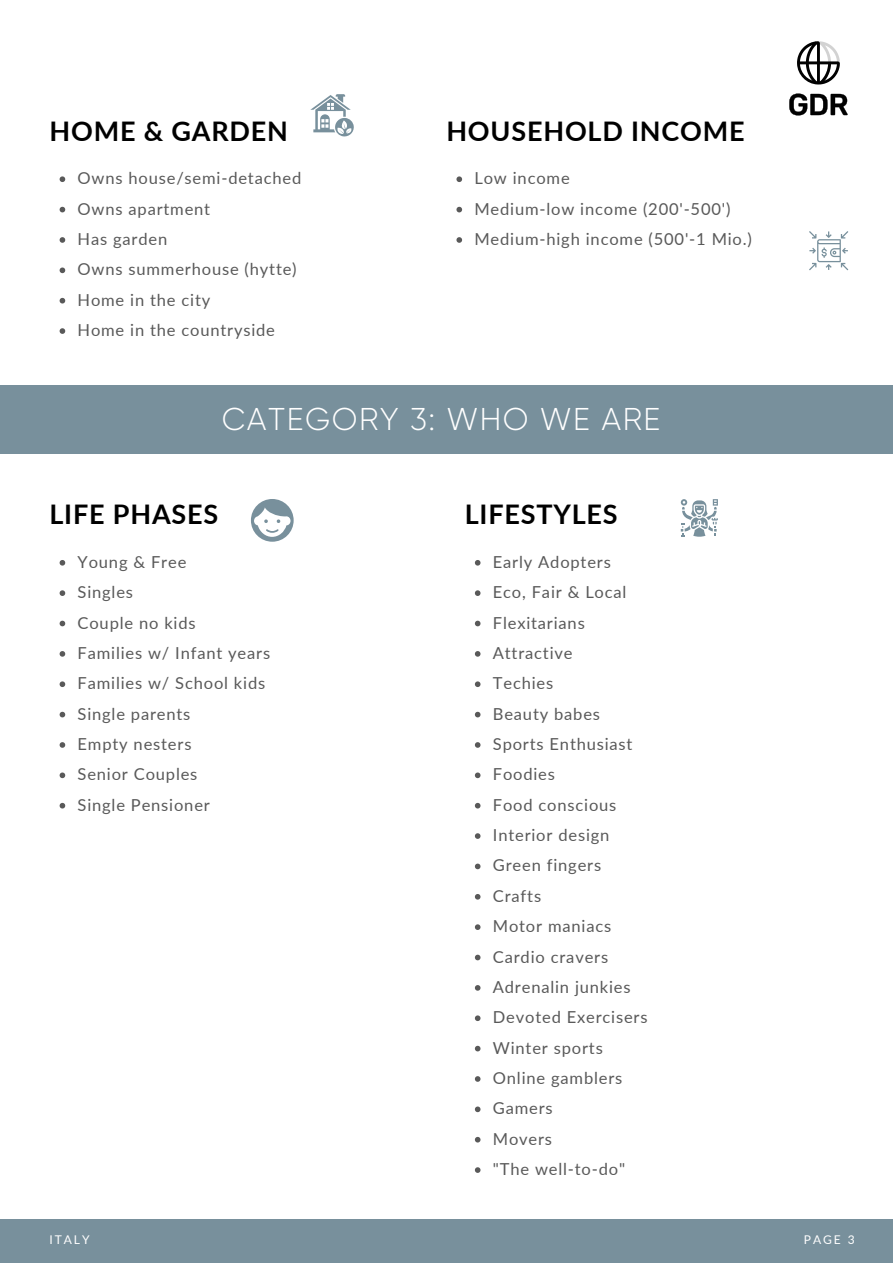
<style>
.page{position:relative;width:893px;height:1264px;background:#fff}
.page>*{position:absolute;margin:0;border:0;box-sizing:border-box;transform-origin:0 0}
.t1{font:300 31.5px "Gilroy";letter-spacing:.05em;color:#fff}
.t2{font:700 27px "Lato";letter-spacing:.03em;color:#000}
.t3{font:16.5px/30.3px "Lato";letter-spacing:.05em;color:#595959}
.t4{font:12px "Lato";letter-spacing:.16em;color:#fff}
</style>
<div class="page">
<svg style="left:60px;top:560px;width:5px;height:5px"></svg>
<svg style="left:60px;top:590px;width:5px;height:6px"></svg>
<svg style="left:60px;top:620px;width:5px;height:6px"></svg>
<svg style="left:60px;top:651px;width:5px;height:5px"></svg>
<svg style="left:60px;top:681px;width:5px;height:6px"></svg>
<svg style="left:60px;top:711px;width:5px;height:6px"></svg>
<svg style="left:60px;top:742px;width:5px;height:5px"></svg>
<svg style="left:60px;top:772px;width:5px;height:6px"></svg>
<svg style="left:60px;top:802px;width:5px;height:6px"></svg>
<svg style="left:475px;top:560px;width:5px;height:5px"></svg>
<svg style="left:475px;top:590px;width:5px;height:6px"></svg>
<svg style="left:475px;top:620px;width:5px;height:6px"></svg>
<svg style="left:475px;top:651px;width:5px;height:5px"></svg>
<svg style="left:475px;top:681px;width:5px;height:6px"></svg>
<svg style="left:475px;top:711px;width:5px;height:6px"></svg>
<svg style="left:475px;top:742px;width:5px;height:5px"></svg>
<svg style="left:475px;top:772px;width:5px;height:6px"></svg>
<svg style="left:475px;top:802px;width:5px;height:6px"></svg>
<svg style="left:475px;top:833px;width:5px;height:5px"></svg>
<svg style="left:475px;top:863px;width:5px;height:6px"></svg>
<svg style="left:475px;top:894px;width:5px;height:5px"></svg>
<svg style="left:475px;top:924px;width:5px;height:6px"></svg>
<svg style="left:475px;top:954px;width:5px;height:6px"></svg>
<svg style="left:475px;top:985px;width:5px;height:5px"></svg>
<svg style="left:475px;top:1015px;width:5px;height:6px"></svg>
<svg style="left:475px;top:1045px;width:5px;height:6px"></svg>
<svg style="left:475px;top:1076px;width:5px;height:5px"></svg>
<svg style="left:475px;top:1106px;width:5px;height:6px"></svg>
<svg style="left:475px;top:1136px;width:5px;height:6px"></svg>
<svg style="left:475px;top:1167px;width:5px;height:5px"></svg>
<div style="left:0;top:1219px;width:892px;height:43px;background:#78909c"></div>
<svg style="left:60px;top:176px;width:5px;height:6px"></svg>
<svg style="left:60px;top:207px;width:5px;height:5px"></svg>
<svg style="left:60px;top:237px;width:5px;height:6px"></svg>
<svg style="left:60px;top:267px;width:5px;height:6px"></svg>
<svg style="left:60px;top:298px;width:5px;height:5px"></svg>
<svg style="left:60px;top:328px;width:5px;height:6px"></svg>
<svg style="left:456px;top:176px;width:6px;height:6px"></svg>
<svg style="left:456px;top:207px;width:6px;height:5px"></svg>
<svg style="left:456px;top:237px;width:6px;height:6px"></svg>
<svg style="left:251px;top:499px;width:42px;height:42px"></svg>
<svg style="left:680px;top:499px;width:37px;height:38px"></svg>
<svg style="left:310px;top:94px;width:44px;height:43px"></svg>
<svg style="left:809px;top:231px;width:39px;height:39px"></svg>
<svg style="left:789px;top:93px;width:58px;height:22px"></svg>
<svg style="left:797px;top:41px;width:42px;height:43px"></svg>
<div style="left:0;top:386px;width:892px;height:67px;background:#78909c"></div>
<h2 class="t2" style="left:49px;top:114px;width:240px">HOME &amp; GARDEN</h2>
<p class="t3" style="left:78px;top:163px;width:225px">Owns house/semi-detached<br>Owns apartment<br>Has garden<br>Owns summerhouse (hytte)<br>Home in the city<br>Home in the countryside</p>
<h2 class="t2" style="left:446px;top:114px;width:300px">HOUSEHOLD INCOME</h2>
<p class="t3" style="left:474px;top:163px;width:279px">Low income<br>Medium-low income (200'-500')<br>Medium-high income (500'-1 Mio.)</p>
<h1 class="t1" style="left:222px;top:401px;width:440px">CATEGORY 3: WHO WE ARE</h1>
<h2 class="t2" style="left:49px;top:497px;width:170px">LIFE PHASES</h2>
<p class="t3" style="left:78px;top:546px;width:194px">Young &amp; Free<br>Singles<br>Couple no kids<br>Families w/ Infant years<br>Families w/ School kids<br>Single parents<br>Empty nesters<br>Senior Couples<br>Single Pensioner</p>
<h2 class="t2" style="left:464px;top:497px;width:154px">LIFESTYLES</h2>
<p class="t3" style="left:493px;top:546px;width:156px">Early Adopters<br>Eco, Fair &amp; Local<br>Flexitarians<br>Attractive<br>Techies<br>Beauty babes<br>Sports Enthusiast<br>Foodies<br>Food conscious<br>Interior design<br>Green fingers<br>Crafts<br>Motor maniacs<br>Cardio cravers<br>Adrenalin junkies<br>Devoted Exercisers<br>Winter sports<br>Online gamblers<br>Gamers<br>Movers<br>"The well-to-do"</p>
<p class="t4" style="left:49px;top:1232px;width:42px">ITALY</p>
<p class="t4" style="left:803px;top:1231px;width:52px">PAGE 3</p>
</div>
